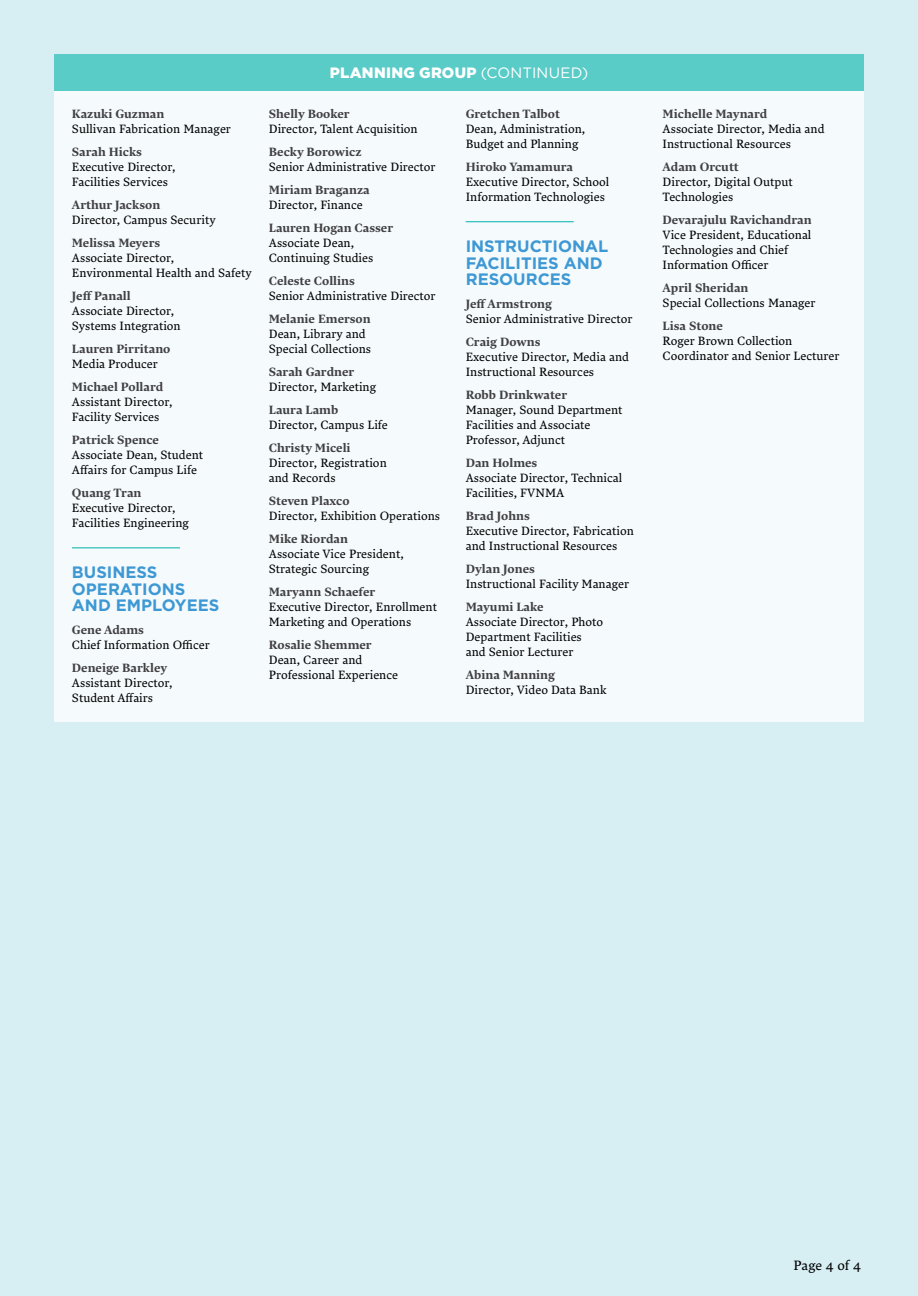
<style>
.page{position:relative;width:918px;height:1296px;background:#d7eff3}
.page>*{position:absolute;margin:0;border:0;box-sizing:border-box;transform-origin:0 0}
.t1{font:700 16.5px/16.5px "Gotham";color:#3d98d3}
.t2{font:900 15px "Gotham";letter-spacing:.02em;color:#fff}
.t3{font:13.5px "Lava Std";letter-spacing:-.005em;color:#000}
.t4{font:12px/15px "Lava Std";color:#000}
.t5{font:12px "Lava Std Bld";color:#414042}
.s1{font-weight:400}
</style>
<div class="page">
<div style="left:54px;top:91px;width:810px;height:630px;background:#f5fafd"></div>
<hr style="left:72px;top:547px;width:108px;height:1px;background:#00b0ab">
<hr style="left:466px;top:221px;width:108px;height:1px;background:#00b0ab">
<div style="left:54px;top:54px;width:810px;height:37px;background:#59ccc8"></div>
<p class="t5" style="left:72px;top:105px;width:94px">Kazuki Guzman</p>
<p class="t4" style="left:72px;top:121px;width:161px">Sullivan Fabrication Manager</p>
<p class="t5" style="left:72px;top:143px;width:72px">Sarah Hicks</p>
<p class="t4" style="left:72px;top:159px;width:105px">Executive Director,<br>Facilities Services</p>
<p class="t5" style="left:72px;top:197px;width:90px">Arthur Jackson</p>
<p class="t4" style="left:72px;top:212px;width:145px">Director, Campus Security</p>
<p class="t5" style="left:72px;top:235px;width:90px">Melissa Meyers</p>
<p class="t4" style="left:72px;top:250px;width:181px">Associate Director,<br>Environmental Health and Safety</p>
<p class="t5" style="left:72px;top:288px;width:60px">Jeff Panall</p>
<p class="t4" style="left:72px;top:303px;width:110px">Associate Director,<br>Systems Integration</p>
<p class="t5" style="left:72px;top:341px;width:100px">Lauren Pirritano</p>
<p class="t4" style="left:72px;top:356px;width:87px">Media Producer</p>
<p class="t5" style="left:72px;top:379px;width:93px">Michael Pollard</p>
<p class="t4" style="left:72px;top:394px;width:102px">Assistant Director,<br>Facility Services</p>
<p class="t5" style="left:72px;top:432px;width:89px">Patrick Spence</p>
<p class="t4" style="left:72px;top:447px;width:133px">Associate Dean, Student<br>Affairs for Campus Life</p>
<p class="t5" style="left:72px;top:485px;width:71px">Quang Tran</p>
<p class="t4" style="left:72px;top:500px;width:119px">Executive Director,<br>Facilities Engineering</p>
<h1 class="t1" style="left:72px;top:564px;width:149px">BUSINESS<br>OPERATIONS<br>AND EMPLOYEES</h1>
<p class="t5" style="left:72px;top:622px;width:74px">Gene Adams</p>
<p class="t4" style="left:72px;top:637px;width:139px">Chief Information Officer</p>
<p class="t5" style="left:72px;top:660px;width:97px">Deneige Barkley</p>
<p class="t4" style="left:72px;top:675px;width:102px">Assistant Director,<br>Student Affairs</p>
<p class="t2" style="left:330px;top:63px;width:260px">PLANNING GROUP <span class="s1">(CONTINUED)</span></p>
<p class="t5" style="left:269px;top:105px;width:82px">Shelly Booker</p>
<p class="t4" style="left:269px;top:121px;width:150px">Director, Talent Acquisition</p>
<p class="t5" style="left:269px;top:144px;width:94px">Becky Borowicz</p>
<p class="t4" style="left:269px;top:159px;width:168px">Senior Administrative Director</p>
<p class="t5" style="left:269px;top:182px;width:102px">Miriam Braganza</p>
<p class="t4" style="left:269px;top:197px;width:96px">Director, Finance</p>
<p class="t5" style="left:269px;top:220px;width:126px">Lauren Hogan Casser</p>
<p class="t4" style="left:269px;top:235px;width:106px">Associate Dean,<br>Continuing Studies</p>
<p class="t5" style="left:269px;top:273px;width:88px">Celeste Collins</p>
<p class="t4" style="left:269px;top:288px;width:168px">Senior Administrative Director</p>
<p class="t5" style="left:269px;top:311px;width:103px">Melanie Emerson</p>
<p class="t4" style="left:269px;top:326px;width:104px">Dean, Library and<br>Special Collections</p>
<p class="t5" style="left:269px;top:364px;width:87px">Sarah Gardner</p>
<p class="t4" style="left:269px;top:379px;width:109px">Director, Marketing</p>
<p class="t5" style="left:269px;top:402px;width:71px">Laura Lamb</p>
<p class="t4" style="left:269px;top:417px;width:121px">Director, Campus Life</p>
<p class="t5" style="left:269px;top:440px;width:83px">Christy Miceli</p>
<p class="t4" style="left:269px;top:455px;width:119px">Director, Registration and Records</p>
<p class="t5" style="left:269px;top:493px;width:82px">Steven Plaxco</p>
<p class="t4" style="left:269px;top:508px;width:173px">Director, Exhibition Operations</p>
<p class="t5" style="left:269px;top:531px;width:81px">Mike Riordan</p>
<p class="t4" style="left:269px;top:546px;width:136px">Associate Vice President,<br>Strategic Sourcing</p>
<p class="t5" style="left:269px;top:584px;width:108px">Maryann Schaefer</p>
<p class="t4" style="left:269px;top:599px;width:170px">Executive Director, Enrollment<br>Marketing and Operations</p>
<p class="t5" style="left:269px;top:637px;width:104px">Rosalie Shemmer</p>
<p class="t4" style="left:269px;top:652px;width:131px">Dean, Career and<br>Professional Experience</p>
<p class="t5" style="left:466px;top:105px;width:96px">Gretchen Talbot</p>
<p class="t4" style="left:466px;top:121px;width:121px">Dean, Administration,<br>Budget and Planning</p>
<p class="t5" style="left:466px;top:159px;width:109px">Hiroko Yamamura</p>
<p class="t4" style="left:466px;top:174px;width:145px">Executive Director, School<br>Information Technologies</p>
<h1 class="t1" style="left:466px;top:238px;width:144px">INSTRUCTIONAL<br>FACILITIES AND<br>RESOURCES</h1>
<p class="t5" style="left:466px;top:296px;width:88px">Jeff Armstrong</p>
<p class="t4" style="left:466px;top:311px;width:168px">Senior Administrative Director</p>
<p class="t5" style="left:466px;top:334px;width:76px">Craig Downs</p>
<p class="t4" style="left:466px;top:349px;width:165px">Executive Director, Media and<br>Instructional Resources</p>
<p class="t5" style="left:466px;top:387px;width:103px">Robb Drinkwater</p>
<p class="t4" style="left:466px;top:402px;width:158px">Manager, Sound Department<br>Facilities and Associate<br>Professor, Adjunct</p>
<p class="t5" style="left:466px;top:455px;width:73px">Dan Holmes</p>
<p class="t4" style="left:466px;top:470px;width:158px">Associate Director, Technical<br>Facilities, FVNMA</p>
<p class="t5" style="left:466px;top:508px;width:66px">Brad Johns</p>
<p class="t4" style="left:466px;top:523px;width:170px">Executive Director, Fabrication and Instructional Resources</p>
<p class="t5" style="left:466px;top:561px;width:71px">Dylan Jones</p>
<p class="t4" style="left:466px;top:576px;width:165px">Instructional Facility Manager</p>
<p class="t5" style="left:466px;top:599px;width:79px">Mayumi Lake</p>
<p class="t4" style="left:466px;top:614px;width:139px">Associate Director, Photo<br>Department Facilities and Senior Lecturer</p>
<p class="t5" style="left:466px;top:667px;width:91px">Abina Manning</p>
<p class="t4" style="left:466px;top:682px;width:143px">Director, Video Data Bank</p>
<p class="t5" style="left:663px;top:105px;width:106px">Michelle Maynard</p>
<p class="t4" style="left:663px;top:121px;width:163px">Associate Director, Media and<br>Instructional Resources</p>
<p class="t5" style="left:663px;top:158px;width:78px">Adam Orcutt</p>
<p class="t4" style="left:663px;top:174px;width:132px">Director, Digital Output<br>Technologies</p>
<p class="t5" style="left:663px;top:212px;width:151px">Devarajulu Ravichandran</p>
<p class="t4" style="left:663px;top:227px;width:150px">Vice President, Educational<br>Technologies and Chief<br>Information Officer</p>
<p class="t5" style="left:663px;top:280px;width:87px">April Sheridan</p>
<p class="t4" style="left:663px;top:295px;width:154px">Special Collections Manager</p>
<p class="t5" style="left:663px;top:318px;width:62px">Lisa Stone</p>
<p class="t4" style="left:663px;top:333px;width:178px">Roger Brown Collection<br>Coordinator and Senior Lecturer</p>
<p class="t3" style="left:794px;top:1256px;width:69px">Page 4 of 4</p>
</div>
